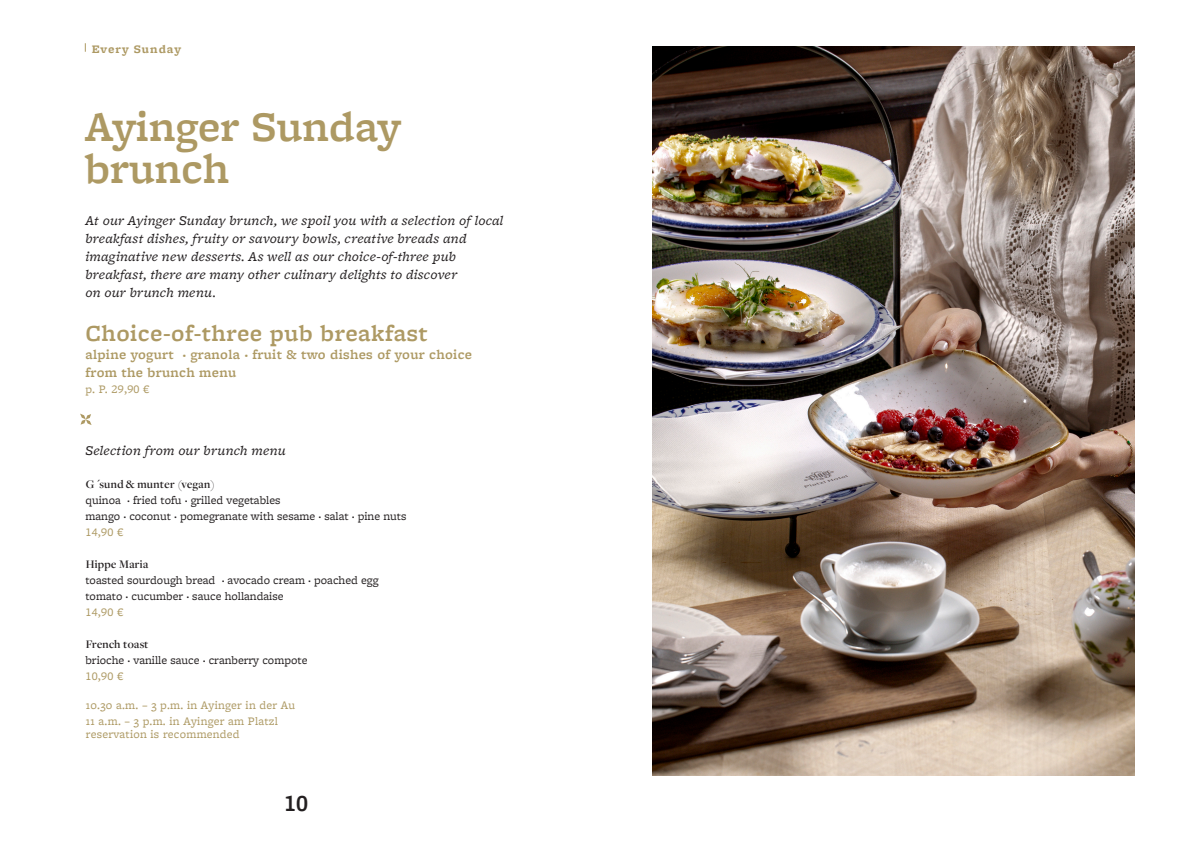
<style>
.page{position:relative;width:1191px;height:842px;background:#fff}
.page>*{position:absolute;margin:0;border:0;box-sizing:border-box;transform-origin:0 0}
.t1{font:600 44px/42px "Freight Micro Pro";color:#ad9963}
.t2{font:600 24px "Freight Micro Pro";letter-spacing:.02em;color:#ad9963}
.t3{font:600 24px "Freight Micro Pro";color:#231f20}
.t4{font:italic 14px/18px "Freight Micro Pro";letter-spacing:.015em;color:#231f20}
.t5{font:600 14px "Freight Micro Pro";letter-spacing:.02em;color:#ad9963}
.t6{font:12px "Freight Micro Pro";color:#231f20}
.t7{font:12px "Freight Micro Pro";letter-spacing:.02em;color:#ad9963}
.t8{font:600 12px "Freight Disp Pro";letter-spacing:.02em;color:#231f20}
.t9{font:700 12px "Freight Micro Pro";letter-spacing:.08em;color:#ad9963}
</style>
<div class="page">
<img style="left:652px;top:47px;width:482px;height:728px">
<svg style="left:80px;top:414px;width:12px;height:11px"></svg>
<p class="t9" style="left:92px;top:41px;width:91px">Every Sunday</p>
<p class="t1" style="left:85px;top:104px;width:317px">Ayinger Sunday brunch</p>
<p class="t4" style="left:85px;top:211px;width:419px">At our Ayinger Sunday brunch, we spoil you with a selection of local breakfast dishes, fruity or savoury bowls, creative breads and</p>
<p class="t4" style="left:85px;top:247px;width:372px">imaginative new desserts. As well as our choice-of-three pub</p>
<p class="t4" style="left:85px;top:265px;width:373px">breakfast, there are many other culinary delights to discover</p>
<p class="t4" style="left:85px;top:283px;width:132px">on our brunch menu.</p>
<p class="t2" style="left:85px;top:317px;width:344px">Choice-of-three pub breakfast</p>
<p class="t5" style="left:85px;top:345px;width:388px">alpine yogurt · granola · fruit &amp; two dishes of your choice</p>
<p class="t5" style="left:85px;top:363px;width:152px">from the brunch menu</p>
<p class="t7" style="left:85px;top:381px;width:66px">p. P. 29,90 €</p>
<p class="t4" style="left:85px;top:441px;width:202px">Selection from our brunch menu</p>
<p class="t8" style="left:85px;top:477px;width:131px">G´sund &amp; munter (vegan)</p>
<p class="t6" style="left:85px;top:492px;width:197px">quinoa · fried tofu · grilled vegetables</p>
<p class="t6" style="left:85px;top:508px;width:322px">mango · coconut · pomegranate with sesame · salat · pine nuts</p>
<p class="t7" style="left:85px;top:524px;width:39px">14,90 €</p>
<p class="t8" style="left:85px;top:557px;width:64px">Hippe Maria</p>
<p class="t6" style="left:85px;top:572px;width:295px">toasted sourdough bread · avocado cream · poached egg</p>
<p class="t6" style="left:85px;top:588px;width:200px">tomato · cucumber · sauce hollandaise</p>
<p class="t7" style="left:85px;top:604px;width:39px">14,90 €</p>
<p class="t8" style="left:85px;top:637px;width:64px">French toast</p>
<p class="t6" style="left:85px;top:652px;width:223px">brioche · vanille sauce · cranberry compote</p>
<p class="t7" style="left:85px;top:668px;width:39px">10,90 €</p>
<p class="t7" style="left:86px;top:697px;width:211px">10.30 a.m. – 3 p.m. in Ayinger in der Au</p>
<p class="t7" style="left:86px;top:713px;width:193px">11 a.m. – 3 p.m. in Ayinger am Platzl</p>
<p class="t7" style="left:86px;top:726px;width:155px">reservation is recommended</p>
<p class="t3" style="left:284px;top:786px;width:25px">10</p>
</div>
